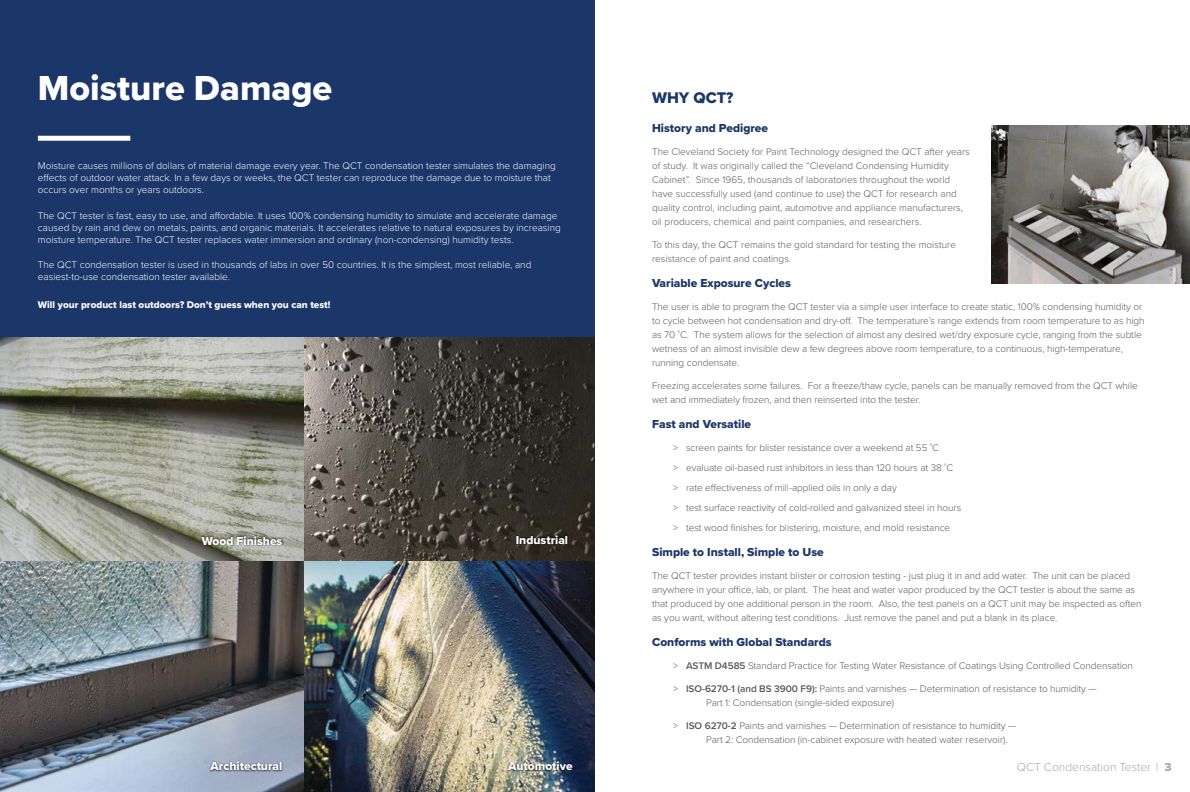
<style>
.page{position:relative;width:1190px;height:792px;background:#fff}
.page>*{position:absolute;margin:0;border:0;box-sizing:border-box;transform-origin:0 0}
.t1{font:36px "Proxima Nova Extrabld";color:#fff}
.t2{font:16px "Proxima Nova Extrabld";color:#1b3668}
.t3{font:12px "Proxima Nova Extrabld";color:#1b3668}
.t4{font:12px "Proxima Nova Extrabld";color:#fff}
.t5{font:300 12px "Proxima Nova";color:#a7a9ac}
.t6{font:300 10px/14px "Proxima Nova";letter-spacing:-.005em;color:#58595b}
.t7{font:300 10px/12px "Proxima Nova";color:#fff}
.t8{font:10px "Proxima Nova Extrabld";color:#fff}
.s1{font-weight:600}
.s2{font-family:"Proxima Nova Extrabld";font-weight:400}
</style>
<div class="page">
<div style="left:0;top:0;width:595px;height:338px;background:#1b3668"></div>
<div style="left:38px;top:136px;width:92px;height:5px;background:#fff"></div>
<img style="left:0;top:338px;width:595px;height:224px">
<img style="left:303px;top:562px;width:292px;height:230px">
<div style="left:200px;top:534px;width:84px;height:13px;background:#000;opacity:.8"></div>
<div style="left:506px;top:760px;width:68px;height:13px;background:#000;opacity:.8"></div>
<div style="left:514px;top:533px;width:55px;height:12px;background:#000;opacity:.8"></div>
<img style="left:0;top:562px;width:303px;height:230px">
<div style="left:209px;top:760px;width:74px;height:13px;background:#000;opacity:.8"></div>
<img style="left:991px;top:125px;width:198px;height:159px">
<h1 class="t1" style="left:38px;top:62px;width:296px">Moisture Damage</h1>
<p class="t7" style="left:38px;top:160px;width:519px">Moisture causes millions of dollars of material damage every year. The QCT condensation tester simulates the damaging effects of outdoor water attack. In a few days or weeks, the QCT tester can reproduce the damage due to moisture that occurs over months or years outdoors.</p>
<p class="t7" style="left:38px;top:209px;width:524px">The QCT tester is fast, easy to use, and affordable. It uses 100% condensing humidity to simulate and accelerate damage caused by rain and dew on metals, paints, and organic materials. It accelerates relative to natural exposures by increasing moisture temperature. The QCT tester replaces water immersion and ordinary (non-condensing) humidity tests.</p>
<p class="t7" style="left:38px;top:259px;width:495px">The QCT condensation tester is used in thousands of labs in over 50 countries. It is the simplest, most reliable, and easiest-to-use condensation tester available.</p>
<p class="t8" style="left:38px;top:297px;width:294px">Will your product last outdoors? Don’t guess when you can test!</p>
<p class="t4" style="left:202px;top:532px;width:82px">Wood Finishes</p>
<p class="t4" style="left:210px;top:757px;width:73px">Architectural</p>
<p class="t4" style="left:515px;top:531px;width:54px">Industrial</p>
<p class="t4" style="left:508px;top:757px;width:66px">Automotive</p>
<h2 class="t2" style="left:652px;top:85px;width:83px">WHY QCT?</h2>
<p class="t3" style="left:652px;top:119px;width:117px">History and Pedigree</p>
<p class="t6" style="left:652px;top:144px;width:319px">The Cleveland Society for Paint Technology designed the QCT after years of study. It was originally called the “Cleveland Condensing Humidity Cabinet”. Since 1965, thousands of laboratories throughout the world have successfully used (and continue to use) the QCT for research and quality control, including paint, automotive and appliance manufacturers, oil producers, chemical and paint companies, and researchers.</p>
<p class="t6" style="left:652px;top:237px;width:305px">To this day, the QCT remains the gold standard for testing the moisture resistance of paint and coatings.</p>
<p class="t3" style="left:652px;top:274px;width:140px">Variable Exposure Cycles</p>
<p class="t6" style="left:652px;top:299px;width:494px">The user is able to program the QCT tester via a simple user interface to create static, 100% condensing humidity or to cycle between hot condensation and dry-off. The temperature’s range extends from room temperature to as high as 70 ˚C. The system allows for the selection of almost any desired wet/dry exposure cycle, ranging from the subtle wetness of an almost invisible dew a few degrees above room temperature, to a continuous, high-temperature, running condensate.</p>
<p class="t6" style="left:652px;top:378px;width:487px">Freezing accelerates some failures. For a freeze/thaw cycle, panels can be manually removed from the QCT while wet and immediately frozen, and then reinserted into the tester.</p>
<p class="t3" style="left:652px;top:415px;width:101px">Fast and Versatile</p>
<p class="t6" style="left:673px;top:437px;width:290px;line-height:20px">&gt; screen paints for blister resistance over a weekend at 55 ˚C<br>&gt; evaluate oil-based rust inhibitors in less than 120 hours at 38 ˚C<br>&gt; rate effectiveness of mill-applied oils in only a day<br>&gt; test surface reactivity of cold-rolled and galvanized steel in hours &gt; test wood finishes for blistering, moisture, and mold resistance</p>
<p class="t3" style="left:652px;top:543px;width:173px">Simple to Install, Simple to Use</p>
<p class="t6" style="left:652px;top:568px;width:491px">The QCT tester provides instant blister or corrosion testing - just plug it in and add water. The unit can be placed anywhere in your office, lab, or plant. The heat and water vapor produced by the QCT tester is about the same as that produced by one additional person in the room. Also, the test panels on a QCT unit may be inspected as often as you want, without altering test conditions. Just remove the panel and put a blank in its place.</p>
<p class="t3" style="left:652px;top:633px;width:181px">Conforms with Global Standards</p>
<p class="t6" style="left:673px;top:658px;width:461px">&gt; <span class="s1">ASTM D4585</span> Standard Practice for Testing Water Resistance of Coatings Using Controlled Condensation</p>
<p class="t6" style="left:706px;top:681px;width:392px;text-indent:-33px">&gt; <span class="s1">ISO-6270-1 (and BS 3900 F9):</span> Paints and varnishes — Determination of resistance to humidity —<br>Part 1: Condensation (single-sided exposure)</p>
<p class="t6" style="left:706px;top:718px;width:312px;text-indent:-33px">&gt; <span class="s1">ISO 6270-2</span> Paints and varnishes — Determination of resistance to humidity —<br>Part 2: Condensation (in-cabinet exposure with heated water reservoir).</p>
<p class="t5" style="left:1016px;top:758px;width:156px">QCT Condensation Tester | <span class="s2">3</span></p>
</div>
